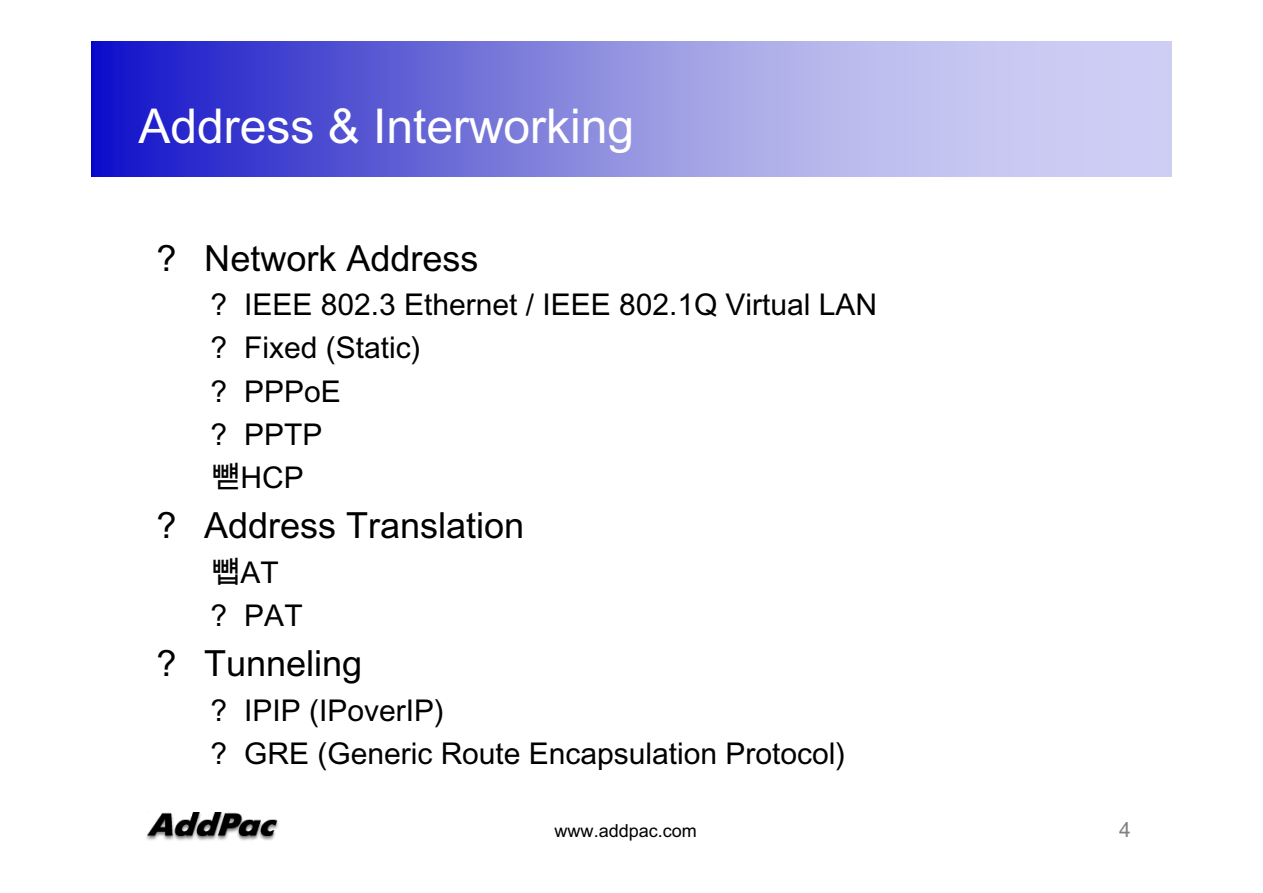
<style>
.page{position:relative;width:1263px;height:893px;background:#fff}
.page>*{position:absolute;margin:0;border:0;box-sizing:border-box;transform-origin:0 0}
.t1{font:48px "Arial Unicode MS";color:#fff}
.t2{font:36px "Arial Unicode MS";color:#000}
.t3{font:30px/43px "Arial Unicode MS";color:#000}
.t4{font:21px "Arial Unicode MS";color:#808080}
.t5{font:18px "Arial Unicode MS";color:#000}
</style>
<div class="page">
<img style="left:92px;top:41px;width:1079px;height:135px">
<img style="left:146px;top:812px;width:133px;height:29px">
<h1 class="t1" style="left:138px;top:108px;width:497px">Address &amp; Interworking</h1>
<p class="t2" style="left:156px;top:244px;width:324px">? Network Address</p>
<p class="t3" style="left:210px;top:286px;width:668px">? IEEE 802.3 Ethernet / IEEE 802.1Q Virtual LAN ? Fixed (Static)<br>? PPPoE<br>? PPTP<br>뺻HCP</p>
<p class="t2" style="left:156px;top:512px;width:369px">? Address Translation</p>
<p class="t3" style="left:210px;top:553px;width:94px">뻅AT ? PAT</p>
<p class="t2" style="left:156px;top:650px;width:207px">? Tunneling</p>
<p class="t3" style="left:210px;top:691px;width:637px">? IPIP (IPoverIP)<br>? GRE (Generic Route Encapsulation Protocol)</p>
<p class="t5" style="left:554px;top:823px;width:144px">www.addpac.com</p>
<p class="t4" style="left:1119px;top:821px;width:13px">4</p>
</div>
